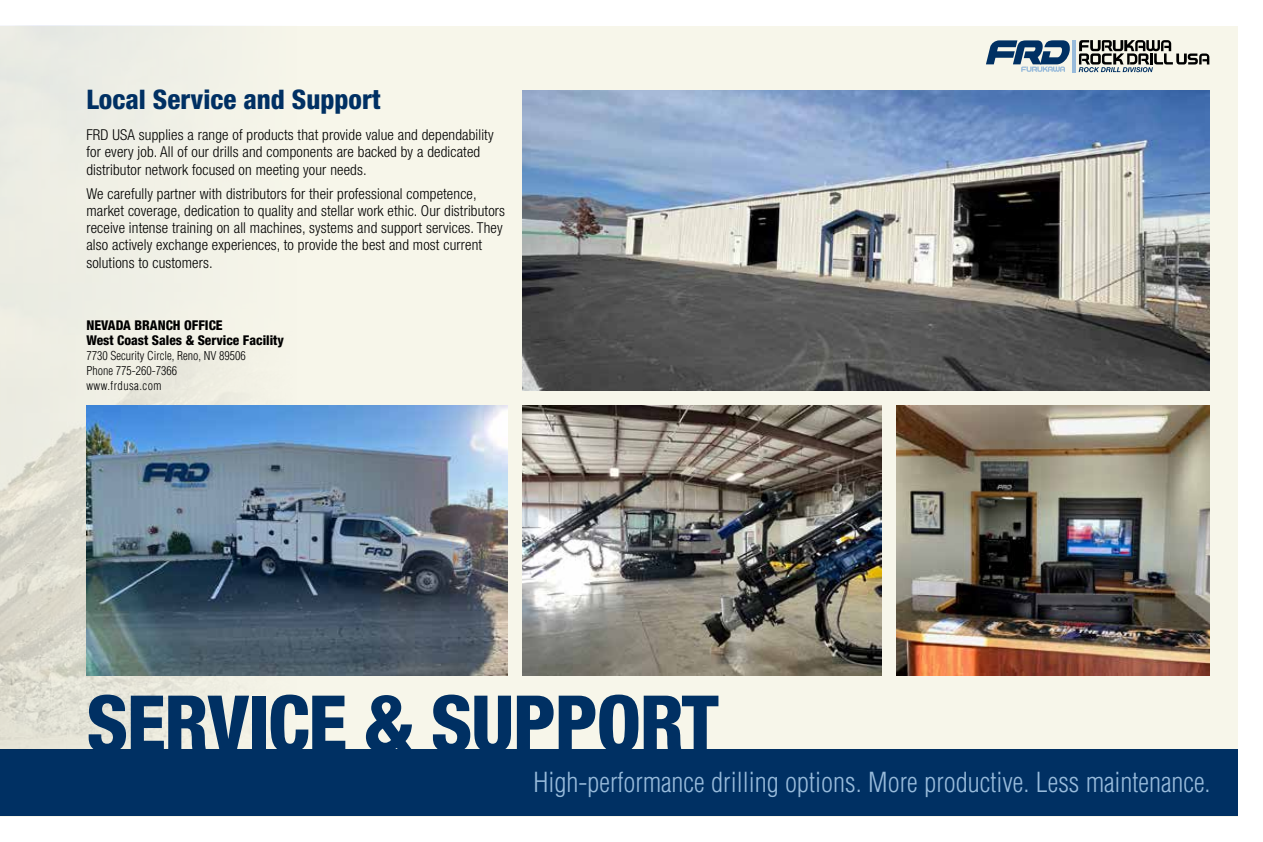
<style>
.page{position:relative;width:1263px;height:842px;background:#fff}
.page>*{position:absolute;margin:0;border:0;box-sizing:border-box;transform-origin:0 0}
.t1{font:800 condensed 78px "Helvetica Neue LT Std";letter-spacing:-.02em;color:#003063}
.t2{font:300 condensed 27px "Helvetica LT Std";color:#98bbdb}
.t3{font:800 condensed 27px "Helvetica Neue LT Std";color:#003063}
.t4{font:300 condensed 15px/17.2px "Helvetica Neue LT Std";letter-spacing:.01em;color:#000}
.t5{font:800 condensed 13.5px/15px "Helvetica Neue LT Std";color:#000}
.t6{font:300 condensed 12px/15px "Helvetica LT Std";color:#000}
</style>
<div class="page">
<div style="left:0;top:26px;width:1237px;height:790px;background:#f7f6ea"></div>
<div style="left:0;top:749px;width:1237px;height:67px;background:#003063"></div>
<img style="left:0;top:26px;width:711px;height:723px">
<svg style="left:1079px;top:40px;width:130px;height:32px"></svg>
<svg style="left:986px;top:40px;width:84px;height:32px"></svg>
<hr style="left:1072px;top:40px;width:3px;height:32px;background:#98bbdb">
<img style="left:896px;top:405px;width:314px;height:270px">
<img style="left:523px;top:405px;width:358px;height:270px">
<img style="left:523px;top:90px;width:687px;height:300px">
<img style="left:86px;top:405px;width:422px;height:270px">
<h2 class="t3" style="left:86px;top:83px;width:296px">Local Service and Support</h2>
<p class="t4" style="left:86px;top:126px;width:409px">FRD USA supplies a range of products that provide value and dependability for every job. All of our drills and components are backed by a dedicated distributor network focused on meeting your needs.</p>
<p class="t4" style="left:86px;top:185px;width:420px">We carefully partner with distributors for their professional competence, market coverage, dedication to quality and stellar work ethic. Our distributors receive intense training on all machines, systems and support services. They also actively exchange experiences, to provide the best and most current solutions to customers.</p>
<p class="t5" style="left:86px;top:318px;width:199px">NEVADA BRANCH OFFICE<br>West Coast Sales &amp; Service Facility</p>
<p class="t6" style="left:86px;top:348px;width:161px">7730 Security Circle, Reno, NV 89506<br>Phone 775-260-7366 www.frdusa.com</p>
<h1 class="t1" style="left:86px;top:675px;width:634px">SERVICE &amp; SUPPORT</h1>
<h2 class="t2" style="left:534px;top:765px;width:678px">High-performance drilling options. More productive. Less maintenance.</h2>
</div>
